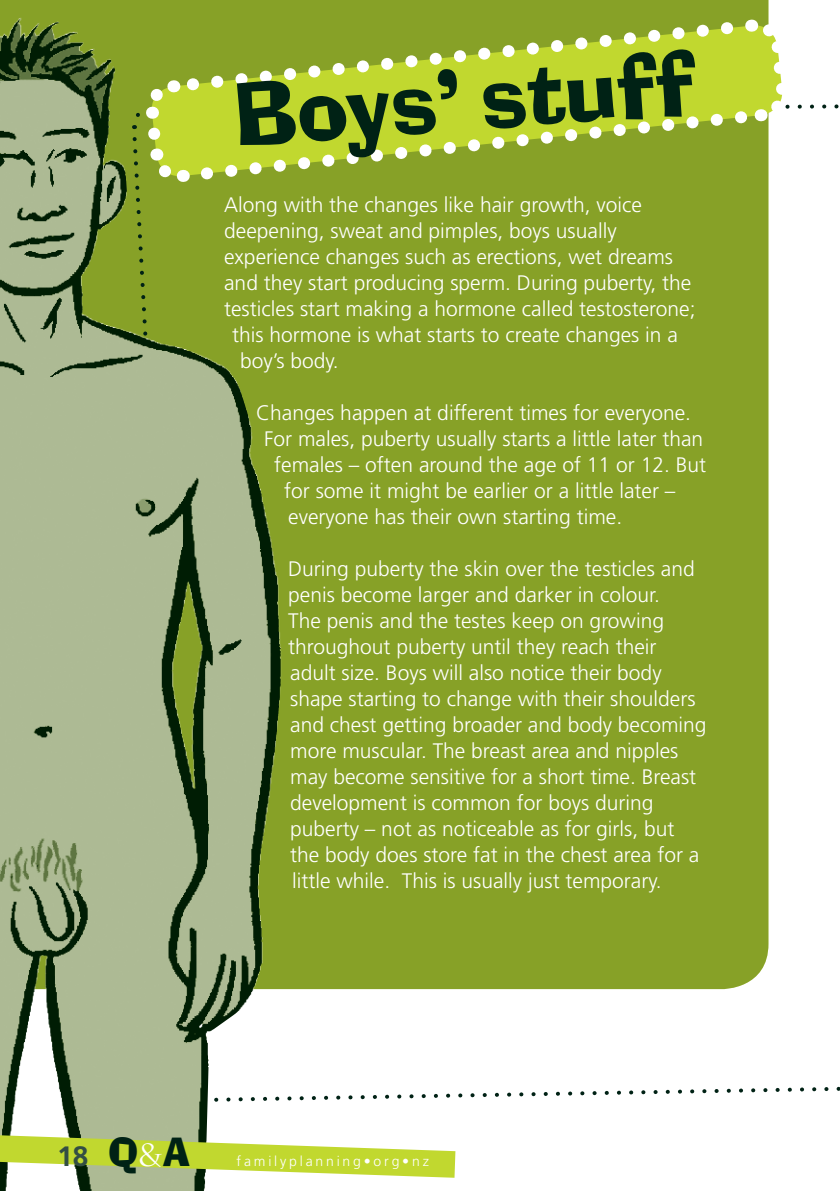
<style>
.page{position:relative;width:840px;height:1191px;background:#fff}
.page>*{position:absolute;margin:0;border:0;box-sizing:border-box;transform-origin:0 0}
.t1{font:96px "Ad Lib ICG";color:#002215}
.t2{font:700 28px "Frutiger";color:#334e44}
.t3{font:300 21px/26px "Frutiger";color:#fff}
.t4{font:300 14px "Frutiger";letter-spacing:.2em;color:#fff}
.s1{font-family:"Ad Lib ICG";font-weight:400;font-size:44px;color:#002215}
.s2{font-family:"Charlemagne Std";font-weight:400;font-size:32px;color:#fff}
</style>
<div class="page">
<div style="left:282px;top:0;width:486px;height:989px;background:#87a127"></div>
<svg style="left:287px;top:1086px;width:553px;height:15px"></svg>
<img style="left:0;top:0;width:282px;height:1191px">
<svg style="left:0;top:1135px;width:455px;height:42px"></svg>
<svg style="left:130px;top:12px;width:709px;height:178px"></svg>
<h1 class="t1" style="left:231px;top:58px;width:464px;rotate:-4deg">Boys’ stuff</h1>
<p class="t3" style="left:224px;top:191px;width:419px">Along with the changes like hair growth, voice</p>
<p class="t3" style="left:224px;top:217px;width:394px">deepening, sweat and pimples, boys usually</p>
<p class="t3" style="left:224px;top:243px;width:450px">experience changes such as erections, wet dreams</p>
<p class="t3" style="left:224px;top:269px;width:468px">and they start producing sperm. During puberty, the</p>
<p class="t3" style="left:224px;top:295px;width:472px">testicles start making a hormone called testosterone;</p>
<p class="t3" style="left:232px;top:321px;width:447px">this hormone is what starts to create changes in a</p>
<p class="t3" style="left:240px;top:347px;width:100px">boy’s body.</p>
<p class="t3" style="left:256px;top:399px;width:436px">Changes happen at different times for everyone.</p>
<p class="t3" style="left:264px;top:425px;width:440px">For males, puberty usually starts a little later than</p>
<p class="t3" style="left:274px;top:451px;width:433px">females – often around the age of 11 or 12. But</p>
<p class="t3" style="left:284px;top:477px;width:392px">for some it might be earlier or a little later –</p>
<p class="t3" style="left:288px;top:503px;width:335px">everyone has their own starting time.</p>
<p class="t3" style="left:288px;top:555px;width:419px">During puberty the skin over the testicles and penis become larger and darker in colour.<br>The penis and the testes keep on growing throughout puberty until they reach their adult size. Boys will also notice their body shape starting to change with their shoulders and chest getting broader and body becoming more muscular. The breast area and nipples may become sensitive for a short time. Breast development is common for boys during puberty – not as noticeable as for girls, but the body does store fat in the chest area for a little while. This is usually just temporary.</p>
<h2 class="t2" style="left:57px;top:1140px;width:134px">18 <span class="s1">Q</span><span class="s2">&amp;</span><span class="s1">A</span></h2>
<p class="t4" style="left:236px;top:1153px;width:194px">familyplanning•org•nz</p>
</div>
